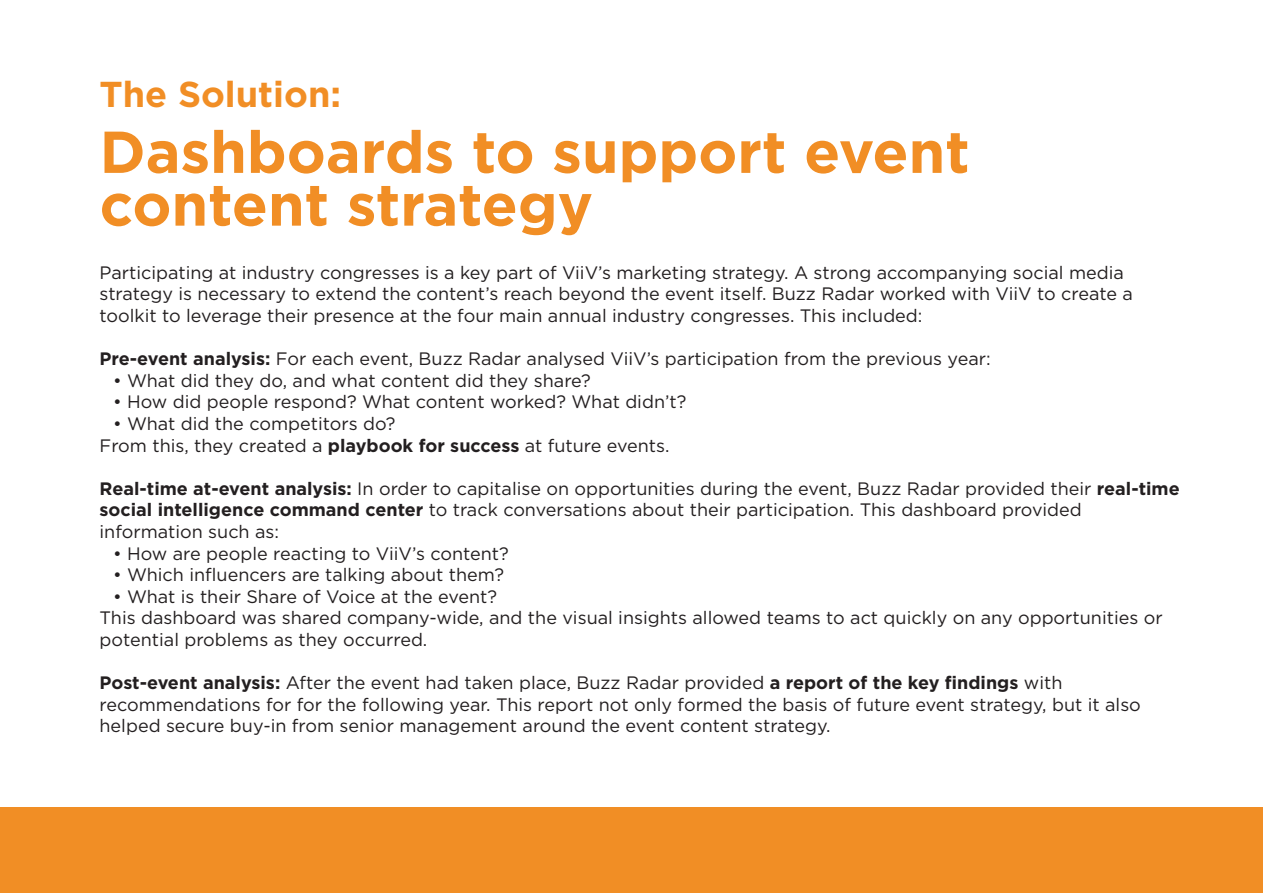
<style>
.page{position:relative;width:1263px;height:893px;background:#fff}
.page>*{position:absolute;margin:0;border:0;box-sizing:border-box;transform-origin:0 0}
.t1{font:700 58.95px/52.8px "Gotham";color:#f18e25}
.t2{font:700 36px "Gotham";color:#f18e25}
.t3{font:18px/21.6px "Gotham";color:#231f20}
.s1{font-weight:700}
</style>
<div class="page">
<div style="left:0;top:807px;width:1263px;height:86px;background:#f18e25"></div>
<h2 class="t2" style="left:100px;top:71px;width:243px">The Solution:</h2>
<h1 class="t1" style="left:100px;top:125px;width:872px">Dashboards to support event content strategy</h1>
<p class="t3" style="left:100px;top:261px;width:1035px">Participating at industry congresses is a key part of ViiV’s marketing strategy. A strong accompanying social media strategy is necessary to extend the content’s reach beyond the event itself. Buzz Radar worked with ViiV to create a toolkit to leverage their presence at the four main annual industry congresses. This included:</p>
<p class="t3" style="left:100px;top:348px;width:892px"><span class="s1">Pre-event analysis:</span> For each event, Buzz Radar analysed ViiV’s participation from the previous year:</p>
<p class="t3" style="left:113px;top:369px;width:479px">• What did they do, and what content did they share?</p>
<p class="t3" style="left:113px;top:391px;width:575px">• How did people respond? What content worked? What didn’t?</p>
<p class="t3" style="left:100px;top:412px;width:571px;text-indent:14px">• What did the competitors do?<br>From this, they created a <span class="s1">playbook for success</span> at future events.</p>
<p class="t3" style="left:100px;top:477px;width:1082px"><span class="s1">Real-time at-event analysis:</span> In order to capitalise on opportunities during the event, Buzz Radar provided their <span class="s1">real-time social intelligence command center</span> to track conversations about their participation. This dashboard provided information such as:</p>
<p class="t3" style="left:113px;top:542px;width:397px">• How are people reacting to ViiV’s content?</p>
<p class="t3" style="left:113px;top:564px;width:392px">• Which influencers are talking about them?</p>
<p class="t3" style="left:100px;top:585px;width:1065px;text-indent:14px">• What is their Share of Voice at the event?<br>This dashboard was shared company-wide, and the visual insights allowed teams to act quickly on any opportunities or potential problems as they occurred.</p>
<p class="t3" style="left:100px;top:672px;width:1043px"><span class="s1">Post-event analysis:</span> After the event had taken place, Buzz Radar provided <span class="s1">a report of the key findings</span> with recommendations for for the following year. This report not only formed the basis of future event strategy, but it also helped secure buy-in from senior management around the event content strategy.</p>
</div>
